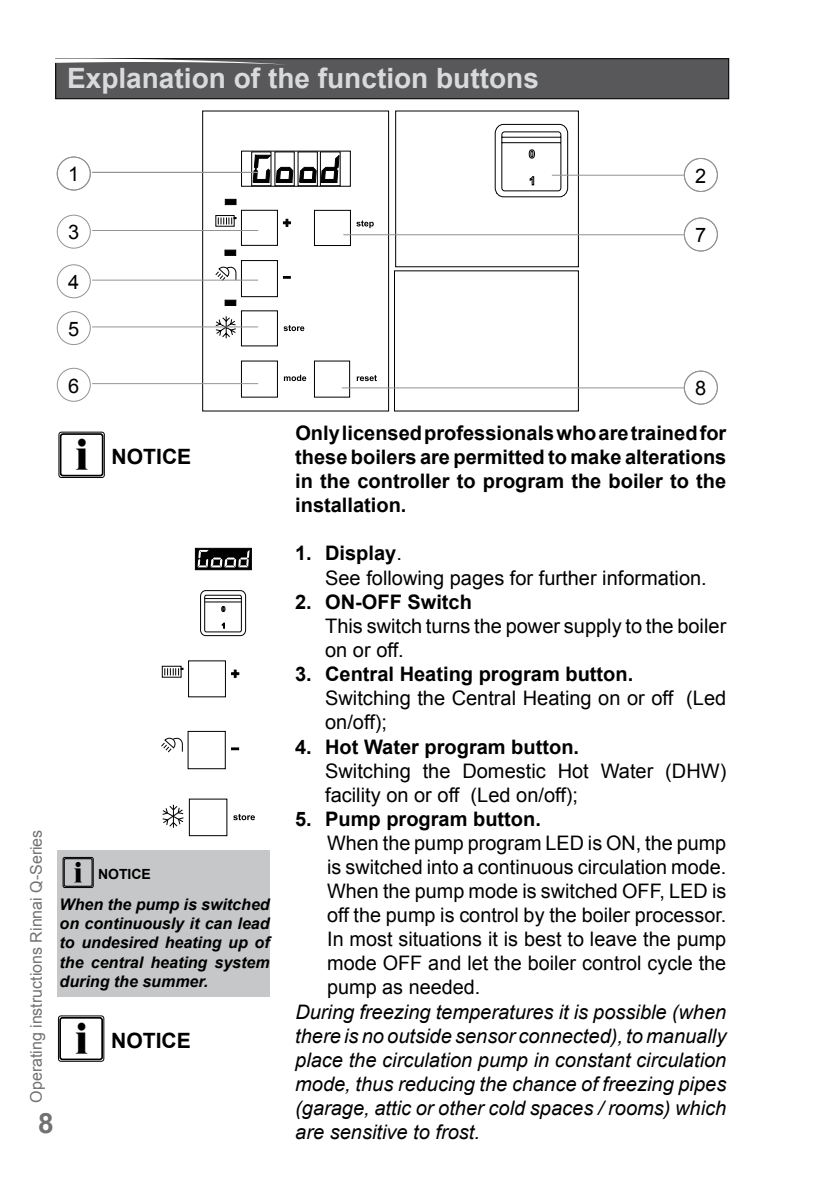
<style>
.page{position:relative;width:840px;height:1191px;background:#fff}
.page>*{position:absolute;margin:0;border:0;box-sizing:border-box;transform-origin:0 0}
.t1{font:700 28px "Arial";color:#d9dadb}
.t2{font:700 28px "Arial";color:#707172}
.t3{font:700 21px "Arial";color:#000}
.t4{font:20px/24px "Arial";color:#000}
.t5{font:italic 20px/24px "Arial";color:#000;text-align:justify}
.t6{font:700 20px/24px "Arial";color:#000;text-align:justify}
.t7{font:italic 700 16px/19.2px "Arial";color:#000;text-align:justify}
.t8{font:16px "Arial";color:#707172}
.t9{font:700 14px "Arial";color:#000}
.s1{font-family:"Times New Roman";font-weight:800;font-size:42.2px}
.s2{font-family:"Times New Roman";font-weight:800;font-size:28px}
.s3{font-weight:700}
</style>
<div class="page">
<div style="left:56px;top:59px;width:672px;height:40px;background:#58585a"></div>
<div style="left:55px;top:58px;width:673px;height:41px;border:1px solid #000"></div>
<svg style="left:55px;top:58px;width:232px;height:7px"></svg>
<svg style="left:201px;top:110px;width:378px;height:302px"></svg>
<svg style="left:356px;top:220px;width:17px;height:8px"></svg>
<svg style="left:356px;top:375px;width:20px;height:6px"></svg>
<svg style="left:284px;top:375px;width:22px;height:6px"></svg>
<svg style="left:214px;top:151px;width:127px;height:188px"></svg>
<div style="left:57px;top:156px;width:34px;height:34px;border:1px solid #929395;border-radius:50%"></div>
<hr style="left:92px;top:172px;width:166px;height:1px;background:#929395">
<div style="left:57px;top:215px;width:34px;height:34px;border:1px solid #929395;border-radius:50%"></div>
<hr style="left:92px;top:230px;width:166px;height:1px;background:#929395">
<div style="left:57px;top:264px;width:34px;height:34px;border:1px solid #929395;border-radius:50%"></div>
<hr style="left:92px;top:280px;width:166px;height:1px;background:#929395">
<div style="left:57px;top:311px;width:34px;height:34px;border:1px solid #929395;border-radius:50%"></div>
<hr style="left:92px;top:326px;width:166px;height:1px;background:#929395">
<div style="left:57px;top:368px;width:34px;height:34px;border:1px solid #929395;border-radius:50%"></div>
<hr style="left:92px;top:383px;width:166px;height:1px;background:#929395">
<div style="left:683px;top:158px;width:34px;height:34px;border:1px solid #929395;border-radius:50%"></div>
<hr style="left:551px;top:175px;width:132px;height:1px;background:#929395">
<div style="left:683px;top:217px;width:34px;height:34px;border:1px solid #929395;border-radius:50%"></div>
<hr style="left:343px;top:234px;width:340px;height:1px;background:#929395">
<div style="left:683px;top:370px;width:34px;height:34px;border:1px solid #929395;border-radius:50%"></div>
<hr style="left:341px;top:387px;width:342px;height:1px;background:#929395">
<div style="left:57px;top:850px;width:212px;height:146px;background:#c6c7c8"></div>
<div style="left:59px;top:432px;width:45px;height:45px;border:1px solid #000;border-radius:3px"></div>
<div style="left:60px;top:433px;width:43px;height:43px;border:2px solid #000;border-radius:2px"></div>
<div style="left:63px;top:857px;width:30px;height:30px;border:1px solid #000;border-radius:2px"></div>
<div style="left:64px;top:858px;width:29px;height:29px;border:1px solid #000;border-radius:2px"></div>
<hr style="left:204px;top:601px;width:37px;height:1px;background:#000">
<hr style="left:204px;top:598px;width:37px;height:1px;background:#000">
<svg style="left:221px;top:622px;width:4px;height:7px"></svg>
<svg style="left:221px;top:606px;width:4px;height:6px"></svg>
<div style="left:200px;top:590px;width:46px;height:46px;border:1px solid #000;border-radius:5px"></div>
<div style="left:204px;top:595px;width:37px;height:37px;border:1px solid #000;border-radius:2px"></div>
<div style="left:58px;top:1015px;width:46px;height:46px;border:1px solid #000;border-radius:3px"></div>
<div style="left:59px;top:1017px;width:44px;height:43px;border:2px solid #000;border-radius:2px"></div>
<div style="left:189px;top:798px;width:38px;height:38px;background:#fff;border:1px solid #000"></div>
<svg style="left:233px;top:814px;width:22px;height:6px"></svg>
<svg style="left:162px;top:804px;width:22px;height:23px"></svg>
<div style="left:188px;top:660px;width:38px;height:37px;border:1px solid #000"></div>
<svg style="left:231px;top:669px;width:9px;height:9px"></svg>
<svg style="left:164px;top:668px;width:19px;height:7px"></svg>
<div style="left:187px;top:731px;width:39px;height:38px;border:1px solid #000"></div>
<svg style="left:231px;top:747px;width:8px;height:3px"></svg>
<svg style="left:161px;top:737px;width:22px;height:16px"></svg>
<svg style="left:195px;top:548px;width:56px;height:22px"></svg>
<svg style="left:197px;top:550px;width:52px;height:17px"></svg>
<h1 class="t1" style="left:67px;top:59px;width:473px">Explanation of the function buttons</h1>
<p class="t4" style="left:68px;top:162px;width:13px">1</p>
<p class="t4" style="left:68px;top:221px;width:13px">3</p>
<p class="t4" style="left:68px;top:270px;width:13px">4</p>
<p class="t4" style="left:68px;top:317px;width:13px">5</p>
<p class="t4" style="left:68px;top:374px;width:13px">6</p>
<p class="t3" style="left:76px;top:443px;width:117px"><span class="s1">i</span> NOTICE</p>
<p class="t8" style="left:26px;top:1102px;width:274px;rotate:-90deg">Operating instructions Rinnai Q-Series</p>
<h1 class="t2" style="left:38px;top:1104px;width:17px">8</h1>
<p class="t9" style="left:74px;top:864px;width:78px"><span class="s2">i</span> NOTICE</p>
<p class="t7" style="left:60px;top:895px;width:211px">When the pump is switched on continuously it can lead to undesired heating up of the central heating system during the summer.</p>
<p class="t3" style="left:75px;top:1026px;width:117px"><span class="s1">i</span> NOTICE</p>
<p class="t4" style="left:694px;top:164px;width:13px">2</p>
<p class="t4" style="left:694px;top:223px;width:13px">7</p>
<p class="t4" style="left:694px;top:376px;width:13px">8</p>
<p class="t6" style="left:295px;top:421px;width:432px">Only licensed professionals who are trained for these boilers are permitted to make alterations in the controller to program the boiler to the installation.</p>
<p class="t4" style="left:325px;top:541px;width:383px;text-indent:-30px"><span class="s3">1. Display</span>.<br>See following pages for further information.</p>
<p class="t6" style="left:295px;top:590px;width:178px">2. ON-OFF Switch</p>
<p class="t4" style="left:325px;top:614px;width:402px">This switch turns the power supply to the boiler on or off.</p>
<p class="t6" style="left:295px;top:663px;width:339px">3. Central Heating program button.</p>
<p class="t4" style="left:325px;top:686px;width:402px">Switching the Central Heating on or off (Led on/off);</p>
<p class="t6" style="left:295px;top:735px;width:285px">4. Hot Water program button.</p>
<p class="t4" style="left:325px;top:759px;width:402px">Switching the Domestic Hot Water (DHW) facility on or off (Led on/off);</p>
<p class="t6" style="left:295px;top:807px;width:247px">5. Pump program button.</p>
<p class="t4" style="left:327px;top:831px;width:400px;text-align:justify">When the pump program LED is ON, the pump is switched into a continuous circulation mode.<br>When the pump mode is switched OFF, LED is off the pump is control by the boiler processor.<br>In most situations it is best to leave the pump mode OFF and let the boiler control cycle the pump as needed.</p>
<p class="t5" style="left:295px;top:999px;width:432px">During freezing temperatures it is possible (when there is no outside sensor connected), to manually place the circulation pump in constant circulation mode, thus reducing the chance of freezing pipes (garage, attic or other cold spaces / rooms) which are sensitive to frost.</p>
</div>
